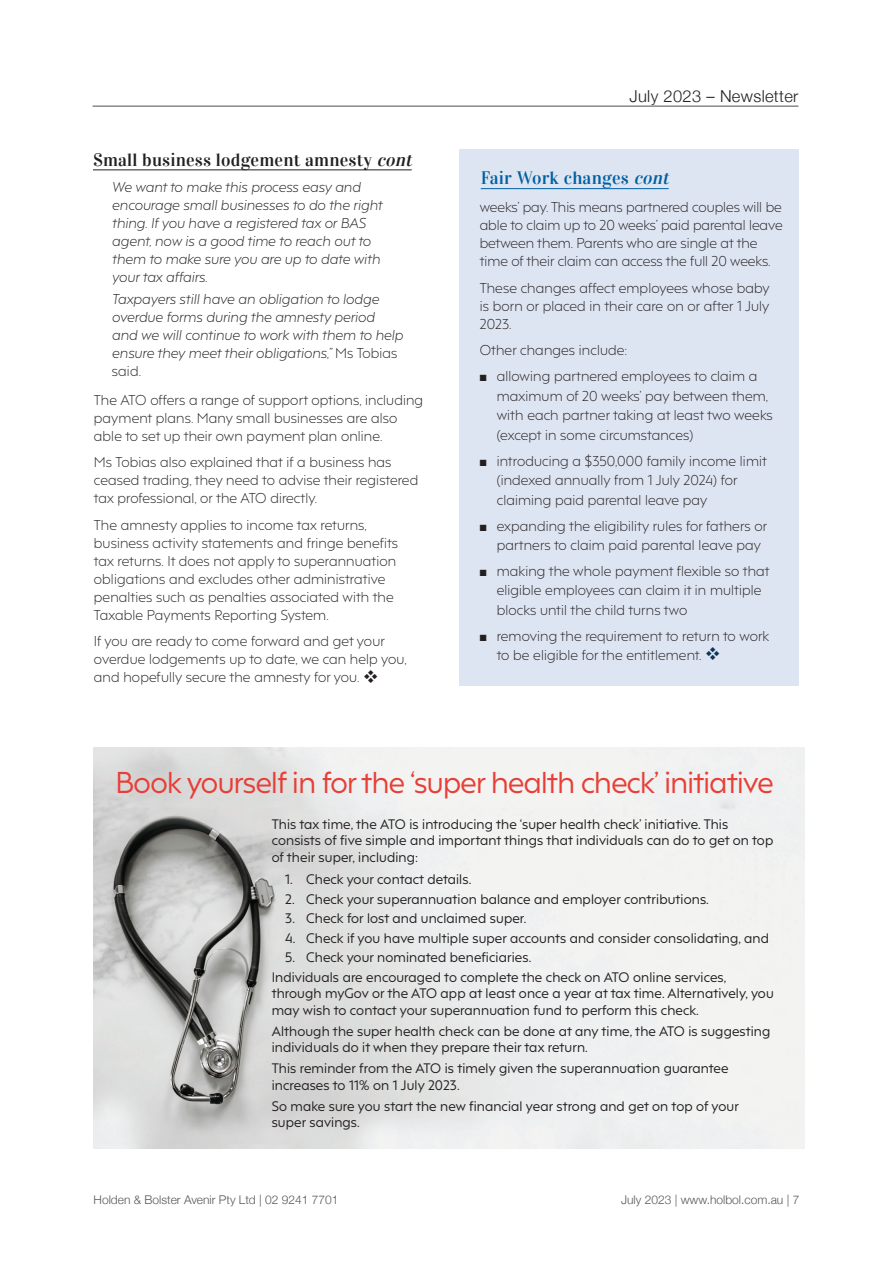
<style>
.page{position:relative;width:893px;height:1263px;background:#fff}
.page>*{position:absolute;margin:0;border:0;box-sizing:border-box;transform-origin:0 0}
.t1{font:28.5px "F37 Hooj";letter-spacing:-.02em;color:#e73e36}
.t2{font:18px "Vidaloka";letter-spacing:.01em;color:#231f20}
.t3{font:18px "Vidaloka";letter-spacing:.01em;color:#0060a2}
.t4{font:300 16.5px "Helvetica Neue";letter-spacing:.02em;color:#231f20}
.t5{font:300 13.5px/18px "F37 Hooj";letter-spacing:.01em;color:#231f20}
.t6{font:italic 300 13.5px/18px "F37 Hooj";letter-spacing:.01em;color:#231f20}
.t7{font:13.05px/16.5px "F37 Hooj";letter-spacing:.01em;color:#231f20}
.t8{font:300 12px "Helvetica Neue";color:#57585a}
.s1{font-style:italic}
.s2{font-style:normal}
.s3{color:#0d355a}
</style>
<div class="page">
<hr style="left:93px;top:106px;width:705px;height:1px;background:#231f20">
<div style="left:459px;top:149px;width:339px;height:536px;background:#dee5f2"></div>
<hr style="left:93px;top:169px;width:319px;height:1px;background:#231f20">
<hr style="left:481px;top:188px;width:188px;height:1px;background:#0060a2">
<img style="left:94px;top:747px;width:710px;height:402px">
<h2 class="t2" style="left:93px;top:149px;width:325px">Small business lodgement amnesty <span class="s1">cont</span></h2>
<p class="t6" style="left:112px;top:177px;width:272px">We want to make this process easy and encourage small businesses to do the right thing. If you have a registered tax or BAS agent, now is a good time to reach out to them to make sure you are up to date with your tax affairs.</p>
<p class="t6" style="left:112px;top:289px;width:292px">Taxpayers still have an obligation to lodge overdue forms during the amnesty period and we will continue to work with them to help ensure they meet their obligations,” <span class="s2">Ms Tobias said.</span></p>
<p class="t5" style="left:94px;top:389px;width:331px">The ATO offers a range of support options, including payment plans. Many small businesses are also able to set up their own payment plan online.</p>
<p class="t5" style="left:94px;top:452px;width:326px">Ms Tobias also explained that if a business has ceased trading, they need to advise their registered tax professional, or the ATO directly.</p>
<p class="t5" style="left:94px;top:514px;width:306px">The amnesty applies to income tax returns, business activity statements and fringe benefits tax returns. It does not apply to superannuation obligations and excludes other administrative penalties such as penalties associated with the Taxable Payments Reporting System.</p>
<p class="t5" style="left:94px;top:631px;width:314px">If you are ready to come forward and get your overdue lodgements up to date, we can help you, and hopefully secure the amnesty for you. ❖</p>
<p class="t4" style="left:629px;top:83px;width:170px">July 2023 – Newsletter</p>
<h2 class="t3" style="left:481px;top:167px;width:194px">Fair Work changes <span class="s1">cont</span></h2>
<p class="t5" style="left:480px;top:197px;width:304px">weeks’ pay. This means partnered couples will be able to claim up to 20 weeks’ paid parental leave between them. Parents who are single at the time of their claim can access the full 20 weeks.</p>
<p class="t5" style="left:480px;top:277px;width:291px;text-align:justify">These changes affect employees whose baby is born or placed in their care on or after 1 July 2023.</p>
<p class="t5" style="left:480px;top:340px;width:149px">Other changes include:</p>
<p class="t5" style="left:497px;top:365px;width:278px;line-height:19.5px;text-indent:-17px">■ allowing partnered employees to claim a maximum of 20 weeks’ pay between them, with each partner taking at least two weeks (except in some circumstances)</p>
<p class="t5" style="left:497px;top:449px;width:272px;line-height:19.5px;text-indent:-17px">■ introducing a $350,000 family income limit (indexed annually from 1 July 2024) for claiming paid parental leave pay</p>
<p class="t5" style="left:497px;top:514px;width:272px;line-height:19.5px;text-indent:-17px">■ expanding the eligibility rules for fathers or partners to claim paid parental leave pay</p>
<p class="t5" style="left:497px;top:560px;width:274px;line-height:19.5px;text-indent:-17px">■ making the whole payment flexible so that eligible employees can claim it in multiple blocks until the child turns two</p>
<p class="t5" style="left:497px;top:625px;width:274px;line-height:19.5px;text-indent:-17px">■ removing the requirement to return to work to be eligible for the entitlement. <span class="s3">❖</span></p>
<h1 class="t1" style="left:115px;top:758px;width:660px">Book yourself in for the ‘super health check’ initiative</h1>
<p class="t7" style="left:272px;top:814px;width:503px">This tax time, the ATO is introducing the ‘super health check’ initiative. This consists of five simple and important things that individuals can do to get on top of their super, including:</p>
<p class="t7" style="left:285px;top:870px;width:188px">1. Check your contact details.</p>
<p class="t7" style="left:285px;top:889px;width:425px">2. Check your superannuation balance and employer contributions.</p>
<p class="t7" style="left:285px;top:909px;width:243px">3. Check for lost and unclaimed super.</p>
<p class="t7" style="left:285px;top:928px;width:485px">4. Check if you have multiple super accounts and consider consolidating, and</p>
<p class="t7" style="left:272px;top:946px;width:456px;line-height:19.5px;text-indent:14px">5. Check your nominated beneficiaries.<br>Individuals are encouraged to complete the check on ATO online services,</p>
<p class="t7" style="left:272px;top:984px;width:503px">through myGov or the ATO app at least once a year at tax time. Alternatively, you may wish to contact your superannuation fund to perform this check.</p>
<p class="t7" style="left:272px;top:1021px;width:500px">Although the super health check can be done at any time, the ATO is suggesting individuals do it when they prepare their tax return.</p>
<p class="t7" style="left:272px;top:1059px;width:458px">This reminder from the ATO is timely given the superannuation guarantee increases to 11% on 1 July 2023.</p>
<p class="t7" style="left:272px;top:1096px;width:469px">So make sure you start the new financial year strong and get on top of your super savings.</p>
<p class="t8" style="left:94px;top:1190px;width:246px">Holden &amp; Bolster Avenir Pty Ltd | 02 9241 7701</p>
<p class="t8" style="left:621px;top:1190px;width:180px">July 2023 | www.holbol.com.au | 7</p>
</div>
